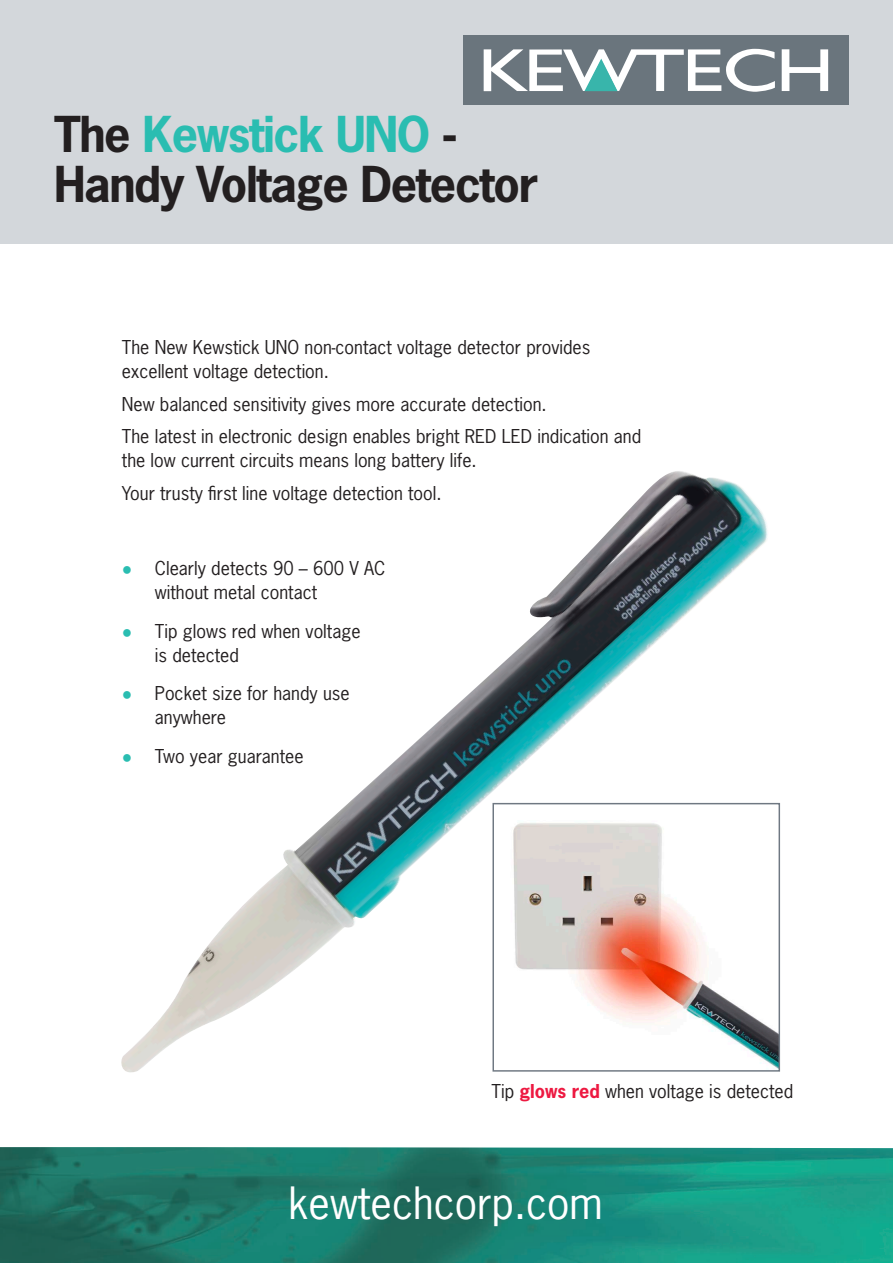
<style>
.page{position:relative;width:893px;height:1263px;background:#fff}
.page>*{position:absolute;margin:0;border:0;box-sizing:border-box;transform-origin:0 0}
.t1{font:700 46.5px "News Gothic Std";letter-spacing:-.03em;color:#231f20}
.t2{font:700 46.5px "News Gothic Std";letter-spacing:-.03em;color:#2abdb1}
.t3{font:41.85px "News Gothic Std";color:#fff}
.t4{font:18px/24px "News Gothic Std";color:#231f20}
.s1{color:#231f20}
.s2{font-family:"Arial";color:#2abdb1}
.s3{font-weight:700;color:#ed1941}
</style>
<div class="page">
<div style="left:0;top:0;width:893px;height:243px;background:#d3d7db"></div>
<img style="left:121px;top:471px;width:652px;height:602px">
<img style="left:498px;top:815px;width:280px;height:254px">
<div style="left:492px;top:803px;width:288px;height:268px;border:1px solid #6f7882"></div>
<img style="left:0;top:1147px;width:893px;height:116px">
<div style="left:463px;top:35px;width:386px;height:70px;background:#6a757d"></div>
<svg style="left:782px;top:49px;width:46px;height:42px"></svg>
<svg style="left:484px;top:49px;width:291px;height:43px"></svg>
<p class="t2" style="left:54px;top:104px;width:405px"><span class="s1">The</span> Kewstick UNO <span class="s1">-</span></p>
<p class="t1" style="left:54px;top:154px;width:486px">Handy Voltage Detector</p>
<p class="t4" style="left:122px;top:335px;width:470px">The New Kewstick UNO non-contact voltage detector provides excellent voltage detection.</p>
<p class="t4" style="left:122px;top:392px;width:426px">New balanced sensitivity gives more accurate detection.</p>
<p class="t4" style="left:122px;top:424px;width:521px">The latest in electronic design enables bright RED LED indication and the low current circuits means long battery life.</p>
<p class="t4" style="left:122px;top:481px;width:321px">Your trusty first line voltage detection tool.</p>
<p class="t4" style="left:155px;top:556px;width:232px;text-indent:-33px"><span class="s2">●</span> Clearly detects 90 – 600 V AC without metal contact</p>
<p class="t4" style="left:155px;top:619px;width:207px;text-indent:-33px"><span class="s2">●</span> Tip glows red when voltage is detected</p>
<p class="t4" style="left:155px;top:681px;width:196px;text-indent:-33px"><span class="s2">●</span> Pocket size for handy use anywhere</p>
<p class="t4" style="left:122px;top:744px;width:183px"><span class="s2">●</span> Two year guarantee</p>
<p class="t4" style="left:492px;top:1079px;width:303px">Tip <span class="s3">glows red</span> when voltage is detected</p>
<p class="t3" style="left:289px;top:1176px;width:316px">kewtechcorp.com</p>
</div>
